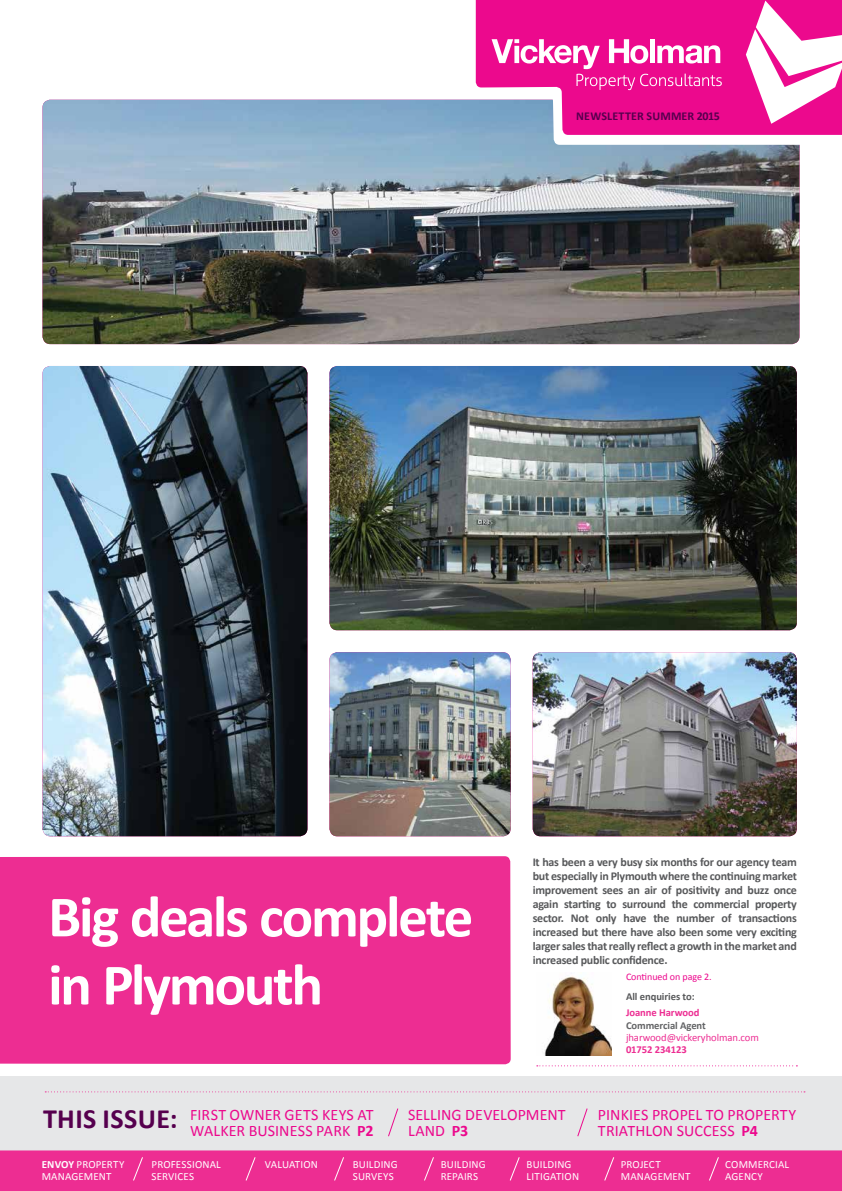
<style>
.page{position:relative;width:842px;height:1191px;background:#fff}
.page>*{position:absolute;margin:0;border:0;box-sizing:border-box;transform-origin:0 0}
.t1{font:700 59px/68px "Calibri";letter-spacing:-.04em;color:#fff}
.t2{font:700 28px "Calibri";letter-spacing:.015em;color:#56004e}
.t3{font:16px/16px "Calibri";letter-spacing:.005em;color:#ec098d}
.t4{font:700 12px/14px "Calibri";letter-spacing:-.02em;color:#58595b;text-align:justify}
.t5{font:700 12px "Calibri";letter-spacing:.015em;color:#56004e}
.t6{font:11px/12px "Calibri";letter-spacing:.01em;color:#fff}
.t7{font:10.6px "Calibri";letter-spacing:-.005em;color:#ed2d92}
.t8{font:700 10.6px "Calibri";letter-spacing:-.005em;color:#ed2d92}
.t9{font:700 10.6px "Calibri";letter-spacing:-.005em;color:#58595b}
.t10{font:700 10.6px "Calibri";letter-spacing:-.005em;color:#636466}
.t11{font:10px "Calibri";letter-spacing:-.005em;color:#ec098d}
.s1{font-weight:700}
</style>
<div class="page">
<div style="left:0;top:1076px;width:842px;height:115px;background:#e6e7e8"></div>
<img style="left:544px;top:976px;width:68px;height:79px">
<img style="left:43px;top:100px;width:756px;height:244px">
<img style="left:43px;top:366px;width:264px;height:470px">
<img style="left:329px;top:366px;width:468px;height:264px">
<img style="left:329px;top:652px;width:182px;height:184px">
<img style="left:533px;top:652px;width:264px;height:184px">
<div style="left:0;top:856px;width:511px;height:208px;background:#ed2d92"></div>
<svg style="left:45px;top:1091px;width:760px;height:1px"></svg>
<svg style="left:388px;top:1108px;width:11px;height:29px"></svg>
<svg style="left:577px;top:1108px;width:11px;height:29px"></svg>
<svg style="left:537px;top:1065px;width:260px;height:1px"></svg>
<div style="left:0;top:1150px;width:842px;height:41px;background:#ed2d92"></div>
<svg style="left:464px;top:0;width:336px;height:145px"></svg>
<svg style="left:476px;top:0;width:366px;height:135px;background:#e02698"></svg>
<svg style="left:746px;top:1px;width:96px;height:123px"></svg>
<svg style="left:492px;top:39px;width:230px;height:51px"></svg>
<p class="t5" style="left:583px;top:104px;width:145px">NEWSLETTER JANUARY 2015</p>
<p class="t5" style="left:576px;top:108px;width:145px">NEWSLETTER SUMMER 2015</p>
<h1 class="t1" style="left:48px;top:882px;width:427px">Big deals complete in Plymouth</h1>
<p class="t4" style="left:533px;top:855px;width:266px">It has been a very busy six months for our agency team but especially in Plymouth where the continuing market improvement sees an air of positivity and buzz once again starting to surround the commercial property sector. Not only have the number of transactions increased but there have also been some very exciting larger sales that really reflect a growth in the market and increased public confidence.</p>
<p class="t11" style="left:626px;top:970px;width:87px">Continued on page 2.</p>
<p class="t9" style="left:626px;top:990px;width:70px">All enquiries to:</p>
<p class="t8" style="left:626px;top:1006px;width:75px">Joanne Harwood</p>
<p class="t10" style="left:626px;top:1018px;width:81px">Commercial Agent</p>
<p class="t7" style="left:626px;top:1030px;width:134px">jharwood@vickeryholman.com</p>
<p class="t8" style="left:626px;top:1042px;width:62px">01752 234123</p>
<h3 class="t3" style="left:190px;top:1107px;width:185px">FIRST OWNER GETS KEYS AT<br>WALKER BUSINESS PARK <span class="s1">P2</span></h3>
<h3 class="t3" style="left:408px;top:1107px;width:159px">SELLING DEVELOPMENT<br>LAND <span class="s1">P3</span></h3>
<h3 class="t3" style="left:598px;top:1107px;width:200px">PINKIES PROPEL TO PROPERTY<br>TRIATHLON SUCCESS <span class="s1">P4</span></h3>
<h2 class="t2" style="left:43px;top:1101px;width:136px">THIS ISSUE:</h2>
<p class="t6" style="left:42px;top:1158px;width:84px"><span class="s1">ENVOY</span> PROPERTY<br>MANAGEMENT</p>
<p class="t6" style="left:152px;top:1158px;width:71px">PROFESSIONAL<br>SERVICES</p>
<p class="t6" style="left:265px;top:1158px;width:55px">VALUATION</p>
<p class="t6" style="left:725px;top:1158px;width:66px">COMMERCIAL<br>AGENCY</p>
<p class="t6" style="left:353px;top:1158px;width:46px">BUILDING<br>SURVEYS</p>
<p class="t6" style="left:441px;top:1158px;width:46px">BUILDING<br>REPAIRS</p>
<p class="t6" style="left:527px;top:1158px;width:54px">BUILDING<br>LITIGATION</p>
<p class="t6" style="left:621px;top:1158px;width:71px">PROJECT<br>MANAGEMENT</p>
</div>
